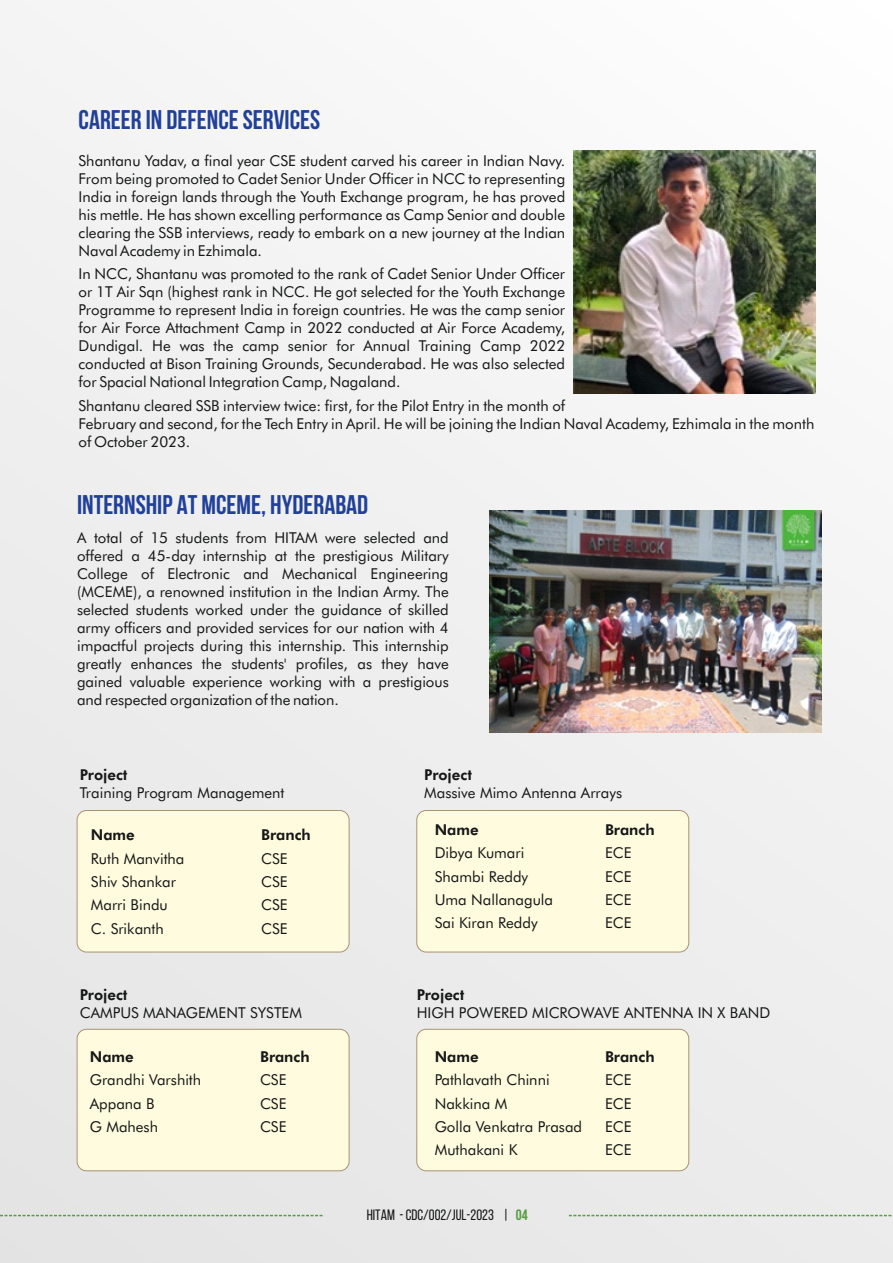
<style>
.page{position:relative;width:893px;height:1263px;background:#f0f0f0}
.page>*{position:absolute;margin:0;border:0;box-sizing:border-box;transform-origin:0 0}
.t1{font:700 27px "Bebas Neue";color:#204099}
.t2{font:15px/18px "Futura BT";color:#151616;text-align:justify}
.t3{font:800 15px "Futura BT";color:#151616}
.t4{font:15px "Bebas Neue";color:#151616}
.s1{font-weight:700;color:#559d40}
</style>
<div class="page">
<svg style="left:0;top:1215px;width:323px;height:1px"></svg>
<svg style="left:569px;top:1215px;width:324px;height:1px"></svg>
<img style="left:490px;top:510px;width:332px;height:222px">
<div style="left:77px;top:810px;width:272px;height:142px;background:#fffbde;border:1px solid #aa9273;border-radius:9px"></div>
<div style="left:77px;top:1029px;width:272px;height:142px;background:#fffbde;border:1px solid #aa9273;border-radius:9px"></div>
<div style="left:416px;top:810px;width:273px;height:142px;background:#fffbde;border:1px solid #aa9273;border-radius:9px"></div>
<div style="left:416px;top:1029px;width:273px;height:142px;background:#fffbde;border:1px solid #aa9273;border-radius:9px"></div>
<img style="left:574px;top:150px;width:242px;height:244px">
<h1 class="t1" style="left:79px;top:109px;width:243px">CAREER IN DEFENCE SERVICES</h1>
<p class="t2" style="left:79px;top:153px;width:488px">Shantanu Yadav, a final year CSE student carved his career in Indian Navy.<br>From being promoted to Cadet Senior Under Officer in NCC to representing India in foreign lands through the Youth Exchange program, he has proved his mettle. He has shown excelling performance as Camp Senior and double clearing the SSB interviews, ready to embark on a new journey at the Indian Naval Academy in Ezhimala.</p>
<p class="t2" style="left:79px;top:267px;width:488px">In NCC, Shantanu was promoted to the rank of Cadet Senior Under Officer or 1T Air Sqn (highest rank in NCC. He got selected for the Youth Exchange Programme to represent India in foreign countries. He was the camp senior for Air Force Attachment Camp in 2022 conducted at Air Force Academy, Dundigal. He was the camp senior for Annual Training Camp 2022 conducted at Bison Training Grounds, Secunderabad. He was also selected for Spacial National Integration Camp, Nagaland.</p>
<p class="t2" style="left:79px;top:398px;width:737px;text-align:left">Shantanu cleared SSB interview twice: first, for the Pilot Entry in the month of<br>February and second, for the Tech Entry in April. He will be joining the Indian Naval Academy, Ezhimala in the month of October 2023.</p>
<h1 class="t1" style="left:77px;top:494px;width:293px">INTERNSHIP AT MCEME, HYDERABAD</h1>
<p class="t2" style="left:77px;top:530px;width:373px">A total of 15 students from HITAM were selected and offered a 45-day internship at the prestigious Military College of Electronic and Mechanical Engineering (MCEME), a renowned institution in the Indian Army. The selected students worked under the guidance of skilled army officers and provided services for our nation with 4 impactful projects during this internship. This internship greatly enhances the students' profiles, as they have gained valuable experience working with a prestigious and respected organization of the nation.</p>
<p class="t3" style="left:80px;top:768px;width:49px">Project</p>
<p class="t2" style="left:80px;top:785px;width:206px">Training Program Management</p>
<p class="t3" style="left:91px;top:829px;width:45px">Name</p>
<p class="t3" style="left:261px;top:829px;width:51px">Branch</p>
<p class="t2" style="left:91px;top:851px;width:95px">Ruth Manvitha</p>
<p class="t2" style="left:261px;top:851px;width:28px">CSE</p>
<p class="t2" style="left:91px;top:874px;width:87px">Shiv Shankar</p>
<p class="t2" style="left:261px;top:874px;width:28px">CSE</p>
<p class="t2" style="left:91px;top:897px;width:78px">Marri Bindu</p>
<p class="t2" style="left:261px;top:897px;width:28px">CSE</p>
<p class="t2" style="left:91px;top:921px;width:74px">C. Srikanth</p>
<p class="t2" style="left:261px;top:921px;width:28px">CSE</p>
<p class="t3" style="left:80px;top:989px;width:49px">Project</p>
<p class="t2" style="left:80px;top:1005px;width:224px">CAMPUS MANAGEMENT SYSTEM</p>
<p class="t3" style="left:90px;top:1050px;width:45px">Name</p>
<p class="t3" style="left:260px;top:1050px;width:51px">Branch</p>
<p class="t2" style="left:90px;top:1072px;width:113px">Grandhi Varshith</p>
<p class="t2" style="left:260px;top:1072px;width:28px">CSE</p>
<p class="t2" style="left:90px;top:1096px;width:66px">Appana B</p>
<p class="t2" style="left:260px;top:1096px;width:28px">CSE</p>
<p class="t2" style="left:90px;top:1119px;width:70px">G Mahesh</p>
<p class="t2" style="left:260px;top:1119px;width:28px">CSE</p>
<p class="t3" style="left:424px;top:768px;width:49px">Project</p>
<p class="t2" style="left:424px;top:785px;width:199px">Massive Mimo Antenna Arrays</p>
<p class="t3" style="left:435px;top:823px;width:45px">Name</p>
<p class="t3" style="left:605px;top:823px;width:51px">Branch</p>
<p class="t2" style="left:435px;top:845px;width:91px">Dibya Kumari</p>
<p class="t2" style="left:605px;top:845px;width:28px">ECE</p>
<p class="t2" style="left:435px;top:869px;width:95px">Shambi Reddy</p>
<p class="t2" style="left:605px;top:869px;width:28px">ECE</p>
<p class="t2" style="left:435px;top:892px;width:120px">Uma Nallanagula</p>
<p class="t2" style="left:605px;top:892px;width:28px">ECE</p>
<p class="t2" style="left:435px;top:915px;width:104px">Sai Kiran Reddy</p>
<p class="t2" style="left:605px;top:915px;width:28px">ECE</p>
<p class="t3" style="left:417px;top:989px;width:49px">Project</p>
<p class="t2" style="left:417px;top:1005px;width:355px">HIGH POWERED MICROWAVE ANTENNA IN X BAND</p>
<p class="t3" style="left:435px;top:1050px;width:45px">Name</p>
<p class="t3" style="left:605px;top:1050px;width:51px">Branch</p>
<p class="t2" style="left:435px;top:1072px;width:116px">Pathlavath Chinni</p>
<p class="t2" style="left:605px;top:1072px;width:28px">ECE</p>
<p class="t2" style="left:435px;top:1096px;width:74px">Nakkina M</p>
<p class="t2" style="left:605px;top:1096px;width:28px">ECE</p>
<p class="t2" style="left:435px;top:1119px;width:149px">Golla Venkatra Prasad</p>
<p class="t2" style="left:605px;top:1119px;width:28px">ECE</p>
<p class="t2" style="left:435px;top:1142px;width:84px">Muthakani K</p>
<p class="t2" style="left:605px;top:1142px;width:28px">ECE</p>
<p class="t4" style="left:367px;top:1209px;width:162px">HITAM - CDC/002/Jul-2023 | <span class="s1">04</span></p>
</div>
